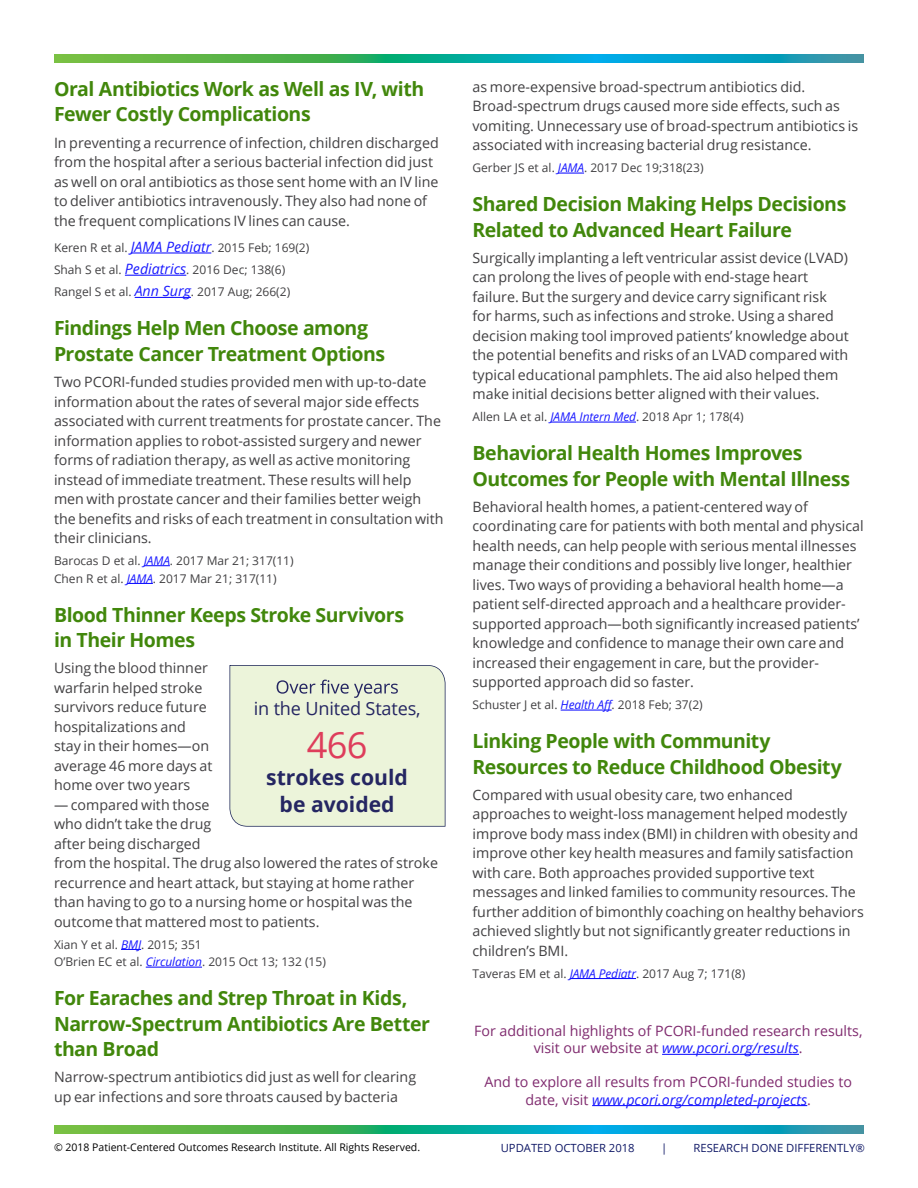
<style>
.page{position:relative;width:918px;height:1188px;background:#fff}
.page>*{position:absolute;margin:0;border:0;box-sizing:border-box;transform-origin:0 0}
.t1{font:36.3px "Open Sans";color:#de3d5b}
.t2{font:700 21.15px/27.2px "Open Sans";color:#252662;text-align:center}
.Head_A{font:700 19.5px/25.5px "Open Sans";letter-spacing:-.025em;color:#41870b}
.Hyperlnk_TXT_B{font:700 19.5px/25.5px "Open Sans";letter-spacing:-.025em;color:#41870b}
.t3{font:18.15px "Open Sans";letter-spacing:-.01em;color:#252662}
.Body_TXT_B{font:14.25px/19.5px "Open Sans";color:#414042}
.Outro{font:14.25px/17.1px "Open Sans";color:#7f2a6e;text-align:center}
.Hyperlnk_TXT_B-2{font:12px "Open Sans";color:#414042}
.Hyperlnk_TXT{font:12px "Open Sans";color:#414042}
.t4{font:11.25px "Open Sans";color:#0f1866}
.Copyright{font:10.5px "Open Sans";color:#000}
.s1{font-style:italic;font-size:14.25px;color:#1a1aff}
.s2{font-style:italic;color:#1a1aff}
</style>
<div class="page">
<svg style="left:54px;top:54px;width:270px;height:9px"></svg>
<svg style="left:324px;top:54px;width:270px;height:9px"></svg>
<svg style="left:594px;top:54px;width:270px;height:9px"></svg>
<svg style="left:54px;top:1125px;width:270px;height:9px"></svg>
<svg style="left:324px;top:1125px;width:270px;height:9px"></svg>
<svg style="left:594px;top:1125px;width:270px;height:9px"></svg>
<hr style="left:131px;top:253px;width:80px;height:1px;background:#00f">
<hr style="left:125px;top:275px;width:61px;height:1px;background:#00f">
<hr style="left:135px;top:297px;width:56px;height:1px;background:#00f">
<svg style="left:144px;top:565px;width:26px;height:1px"></svg>
<svg style="left:127px;top:583px;width:26px;height:1px"></svg>
<svg style="left:121px;top:949px;width:20px;height:1px"></svg>
<hr style="left:146px;top:967px;width:56px;height:1px;background:#00f">
<svg style="left:558px;top:173px;width:26px;height:1px"></svg>
<hr style="left:550px;top:422px;width:86px;height:1px;background:#00f">
<hr style="left:561px;top:710px;width:51px;height:1px;background:#00f">
<hr style="left:570px;top:978px;width:66px;height:1px;background:#00f">
<hr style="left:662px;top:1054px;width:137px;height:1px;background:#00f">
<hr style="left:592px;top:1105px;width:215px;height:1px;background:#00f">
<svg style="left:230px;top:665px;width:216px;height:162px"></svg>
<h1 class="Head_A" style="left:54px;top:76px;width:372px">Oral Antibiotics Work as Well as IV, with<br>Fewer Costly Complications</h1>
<p class="Body_TXT_B" style="left:54px;top:132px;width:386px">In preventing a recurrence of infection, children discharged from the hospital after a serious bacterial infection did just as well on oral antibiotics as those sent home with an IV line to deliver antibiotics intravenously. They also had none of the frequent complications IV lines can cause.</p>
<p class="Hyperlnk_TXT" style="left:54px;top:239px;width:257px">Keren R et al. <span class="s1">JAMA Pediatr</span>. 2015 Feb; 169(2)</p>
<p class="Hyperlnk_TXT" style="left:54px;top:262px;width:233px">Shah S et al. <span class="s1">Pediatrics</span>. 2016 Dec; 138(6)</p>
<p class="Hyperlnk_TXT_B-2" style="left:54px;top:284px;width:238px">Rangel S et al. <span class="s1">Ann Surg</span>. 2017 Aug; 266(2)</p>
<p class="Hyperlnk_TXT_B" style="left:54px;top:315px;width:333px">Findings Help Men Choose among<br>Prostate Cancer Treatment Options</p>
<p class="Body_TXT_B" style="left:54px;top:372px;width:391px">Two PCORI-funded studies provided men with up-to-date information about the rates of several major side effects associated with current treatments for prostate cancer. The information applies to robot-assisted surgery and newer forms of radiation therapy, as well as active monitoring instead of immediate treatment. These results will help men with prostate cancer and their families better weigh the benefits and risks of each treatment in consultation with their clinicians.</p>
<p class="Hyperlnk_TXT" style="left:54px;top:552px;width:241px">Barocas D et al. <span class="s2">JAMA</span>. 2017 Mar 21; 317(11)</p>
<p class="Hyperlnk_TXT_B-2" style="left:54px;top:570px;width:224px">Chen R et al. <span class="s2">JAMA</span>. 2017 Mar 21; 317(11)</p>
<h1 class="Head_A" style="left:54px;top:601px;width:352px">Blood Thinner Keeps Stroke Survivors in Their Homes</h1>
<p class="Body_TXT_B" style="left:54px;top:658px;width:160px">Using the blood thinner warfarin helped stroke survivors reduce future hospitalizations and stay in their homes—on average 46 more days at home over two years</p>
<p class="Body_TXT_B" style="left:54px;top:794px;width:386px">— compared with those<br>who didn’t take the drug<br>after being discharged<br>from the hospital. The drug also lowered the rates of stroke recurrence and heart attack, but staying at home rather than having to go to a nursing home or hospital was the outcome that mattered most to patients.</p>
<p class="Hyperlnk_TXT" style="left:54px;top:936px;width:149px">Xian Y et al. <span class="s2">BMJ</span>. 2015; 351</p>
<p class="Hyperlnk_TXT_B-2" style="left:54px;top:954px;width:273px">O’Brien EC et al. <span class="s2">Circulation</span>. 2015 Oct 13; 132 (15)</p>
<h1 class="Head_A" style="left:54px;top:985px;width:378px">For Earaches and Strep Throat in Kids,<br>Narrow-Spectrum Antibiotics Are Better than Broad</h1>
<p class="Body_TXT_B" style="left:54px;top:1067px;width:364px">Narrow-spectrum antibiotics did just as well for clearing up ear infections and sore throats caused by bacteria</p>
<p class="t3" style="left:254px;top:696px;width:168px">in the United States,</p>
<p class="t1" style="left:307px;top:720px;width:62px">466</p>
<p class="t2" style="left:266px;top:763px;width:143px">strokes could be avoided</p>
<p class="Body_TXT_B" style="left:472px;top:77px;width:387px">as more-expensive broad-spectrum antibiotics did.<br>Broad-spectrum drugs caused more side effects, such as vomiting. Unnecessary use of broad-spectrum antibiotics is associated with increasing bacterial drug resistance.</p>
<p class="Hyperlnk_TXT_B-2" style="left:472px;top:160px;width:233px">Gerber JS et al. <span class="s2">JAMA</span>. 2017 Dec 19;318(23)</p>
<h1 class="Head_A" style="left:472px;top:191px;width:375px">Shared Decision Making Helps Decisions<br>Related to Advanced Heart Failure</h1>
<p class="Body_TXT_B" style="left:472px;top:248px;width:378px">Surgically implanting a left ventricular assist device (LVAD) can prolong the lives of people with end-stage heart failure. But the surgery and device carry significant risk for harms, such as infections and stroke. Using a shared decision making tool improved patients’ knowledge about the potential benefits and risks of an LVAD compared with typical educational pamphlets. The aid also helped them make initial decisions better aligned with their values.</p>
<p class="Hyperlnk_TXT_B-2" style="left:472px;top:409px;width:273px">Allen LA et al. <span class="s2">JAMA Intern Med</span>. 2018 Apr 1; 178(4)</p>
<h1 class="Head_A" style="left:472px;top:440px;width:379px">Behavioral Health Homes Improves<br>Outcomes for People with Mental Illness</h1>
<p class="Body_TXT_B" style="left:472px;top:497px;width:393px">Behavioral health homes, a patient-centered way of coordinating care for patients with both mental and physical health needs, can help people with serious mental illnesses manage their conditions and possibly live longer, healthier lives. Two ways of providing a behavioral health home—a patient self-directed approach and a healthcare provider&shy;supported approach—both significantly increased patients’ knowledge and confidence to manage their own care and increased their engagement in care, but the provider&shy;supported approach did so faster.</p>
<p class="Hyperlnk_TXT_B-2" style="left:472px;top:697px;width:232px">Schuster J et al. <span class="s2">Health Aff</span>. 2018 Feb; 37(2)</p>
<h1 class="Head_A" style="left:472px;top:728px;width:371px">Linking People with Community<br>Resources to Reduce Childhood Obesity</h1>
<p class="Body_TXT_B" style="left:472px;top:785px;width:393px">Compared with usual obesity care, two enhanced approaches to weight-loss management helped modestly improve body mass index (BMI) in children with obesity and improve other key health measures and family satisfaction with care. Both approaches provided supportive text messages and linked families to community resources. The further addition of bimonthly coaching on healthy behaviors achieved slightly but not significantly greater reductions in children’s BMI.</p>
<p class="Hyperlnk_TXT_B-2" style="left:472px;top:965px;width:274px">Taveras EM et al. <span class="s2">JAMA Pediatr</span>. 2017 Aug 7; 171(8)</p>
<p class="Outro" style="left:474px;top:1022px;width:390px">For additional highlights of PCORI-funded research results, visit our website at <span class="s2">www.pcori.org/results</span>.</p>
<p class="Outro" style="left:484px;top:1073px;width:369px">And to explore all results from PCORI-funded studies to date, visit <span class="s2">www.pcori.org/completed-projects</span>.</p>
<p class="Copyright" style="left:54px;top:1140px;width:368px">© 2018 Patient-Centered Outcomes Research Institute. All Rights Reserved.</p>
<p class="t4" style="left:501px;top:1140px;width:135px">UPDATED OCTOBER 2018</p>
<p class="t4" style="left:661px;top:1140px;width:8px">|</p>
<p class="t4" style="left:694px;top:1140px;width:173px">RESEARCH DONE DIFFERENTLY®</p>
</div>
